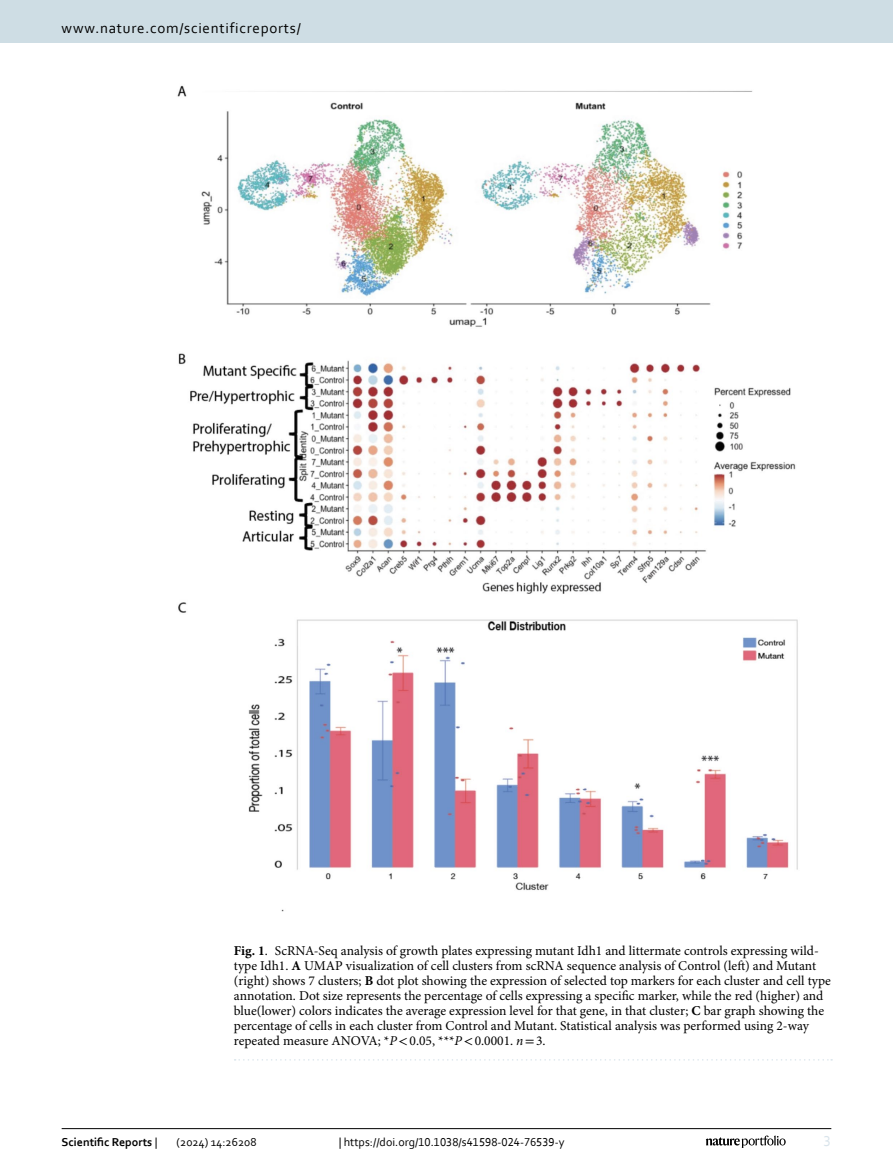
<style>
.page{position:relative;width:893px;height:1174px;background:#fff}
.page>*{position:absolute;margin:0;border:0;box-sizing:border-box;transform-origin:0 0}
.t1{font:15px "Corbel";letter-spacing:.05em;color:#000}
.t2{font:15px "Corbel";color:#d9e4eb}
.Figure_Caption{font:13.5px/15px "Minion Pro";letter-spacing:-.005em;color:#000}
.t3{font:12px "Corbel";color:#000}
.t4{font:700 12px "Corbel";color:#000}
.s1{font-weight:700}
.s2{font-style:italic}
.s3{font-family:"STIX"}
.s4{font-weight:400}
</style>
<div class="page">
<img style="left:177px;top:85px;width:621px;height:827px">
<svg style="left:235px;top:1059px;width:597px;height:1px"></svg>
<hr style="left:62px;top:1128px;width:769px;height:1px;background:#000">
<svg style="left:706px;top:1135px;width:80px;height:12px"></svg>
<div style="left:0;top:0;width:893px;height:43px;background:#cedde4"></div>
<p class="t1" style="left:62px;top:18px;width:241px">www.nature.com/scientificreports/</p>
<p class="Figure_Caption" style="left:234px;top:942px;width:599px"><span class="s1">Fig. 1</span>. ScRNA-Seq analysis of growth plates expressing mutant Idh1 and littermate controls expressing wild&shy;type Idh1. <span class="s1">A</span> UMAP visualization of cell clusters from scRNA sequence analysis of Control (left) and Mutant (right) shows 7 clusters; <span class="s1">B</span> dot plot showing the expression of selected top markers for each cluster and cell type annotation. Dot size represents the percentage of cells expressing a specific marker, while the red (higher) and blue(lower) colors indicates the average expression level for that gene, in that cluster; <span class="s1">C</span> bar graph showing the percentage of cells in each cluster from Control and Mutant. Statistical analysis was performed using 2-way repeated measure ANOVA; *<span class="s2">P</span><span class="s3">&lt;</span>0.05, ***<span class="s2">P</span><span class="s3">&lt;</span>0.0001. <span class="s2">n</span><span class="s3">=</span>3.</p>
<p class="t4" style="left:62px;top:1134px;width:97px">Scientific Reports <span class="s4">|</span></p>
<p class="t3" style="left:177px;top:1134px;width:81px">(2024) 14:26208</p>
<p class="t3" style="left:339px;top:1134px;width:227px">| https://doi.org/10.1038/s41598-024-76539-y</p>
<p class="t2" style="left:824px;top:1132px;width:9px">3</p>
</div>
